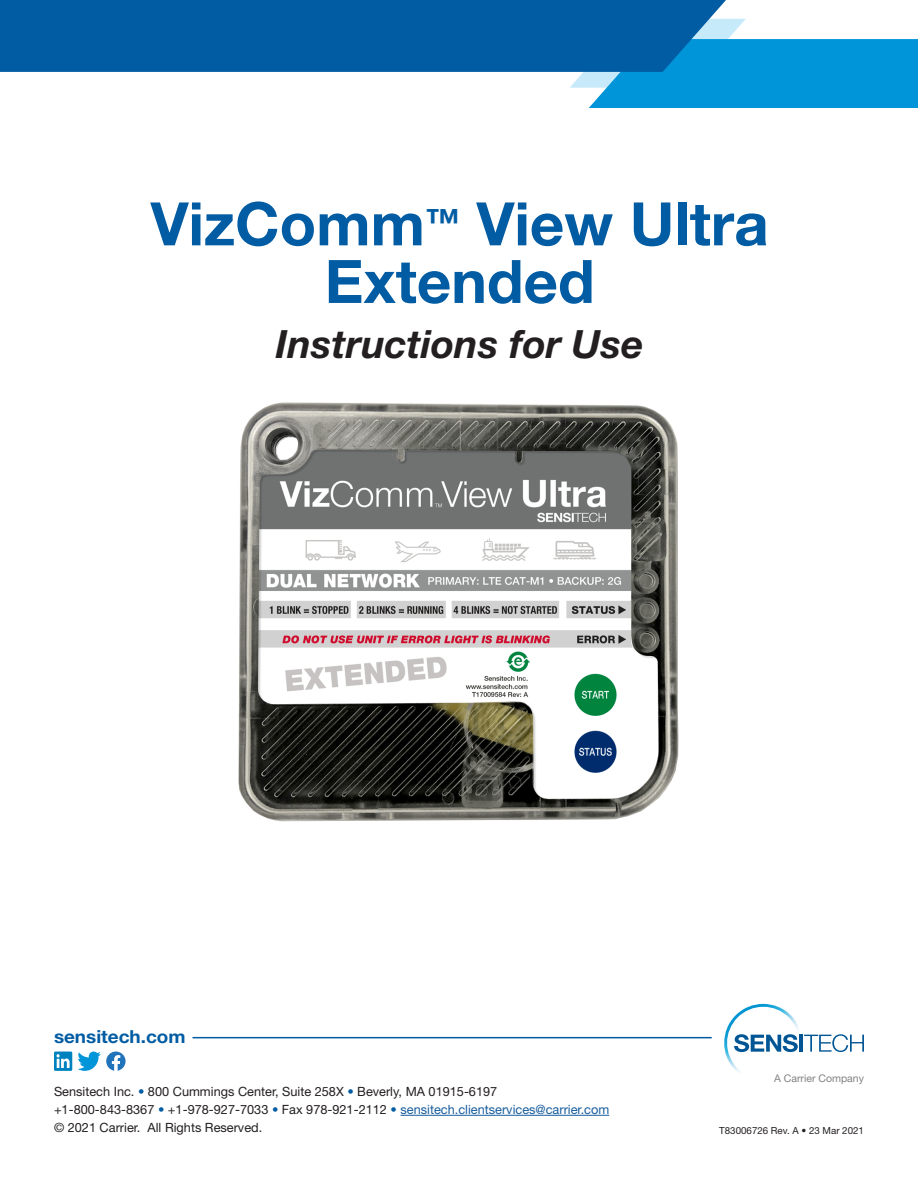
<style>
.page{position:relative;width:918px;height:1188px;background:#fff}
.page>*{position:absolute;margin:0;border:0;box-sizing:border-box;transform-origin:0 0}
.t1{font:700 60px/57.6px "Helvetica Neue LT Std";color:#015ca3;text-align:center}
.t2{font:italic 700 39px "Helvetica Neue";color:#231f20}
.t3{font:700 18px "Helvetica Neue LT Std";color:#015ca3;scale:1.05 1}
.t4{font:12.75px "Helvetica Neue LT Std";color:#231f20}
.t5{font:10.5px "Helvetica Neue LT Std";color:#808285}
.t6{font:9.75px "Helvetica Neue LT Std";color:#231f20}
.s1{color:#015ca3}
.s2{color:#175d9e}
</style>
<div class="page">
<svg style="left:570px;top:19px;width:348px;height:89px"></svg>
<div style="left:0;top:0;width:726px;height:72px;background:#015ca3"></div>
<hr style="left:193px;top:1037px;width:519px;height:1px;background:#015ca3">
<hr style="left:401px;top:1115px;width:208px;height:1px;background:#175d9e">
<svg style="left:54px;top:1052px;width:72px;height:19px"></svg>
<svg style="left:724px;top:1003px;width:140px;height:69px"></svg>
<img style="left:238px;top:402px;width:441px;height:420px">
<p class="t1" style="left:151px;top:194px;width:619px">VizComm<sup>™</sup> View Ultra<br>Extended</p>
<p class="t2" style="left:276px;top:320px;width:369px">Instructions for Use</p>
<p class="t3" style="left:54px;top:1026px;width:127px">sensitech.com</p>
<p class="t5" style="left:774px;top:1072px;width:91px">A Carrier Company</p>
<p class="t4" style="left:54px;top:1084px;width:445px">Sensitech Inc. <span class="s1">•</span> 800 Cummings Center, Suite 258X <span class="s1">•</span> Beverly, MA 01915-6197</p>
<p class="t4" style="left:54px;top:1102px;width:557px">+1-800-843-8367 <span class="s1">•</span> +1-978-927-7033 <span class="s1">•</span> Fax 978-921-2112 <span class="s1">•</span> <span class="s2">sensitech.clientservices@carrier.com</span></p>
<p class="t4" style="left:54px;top:1120px;width:210px">© 2021 Carrier. All Rights Reserved.</p>
<p class="t6" style="left:719px;top:1125px;width:146px">T83006726 Rev. A • 23 Mar 2021</p>
</div>
